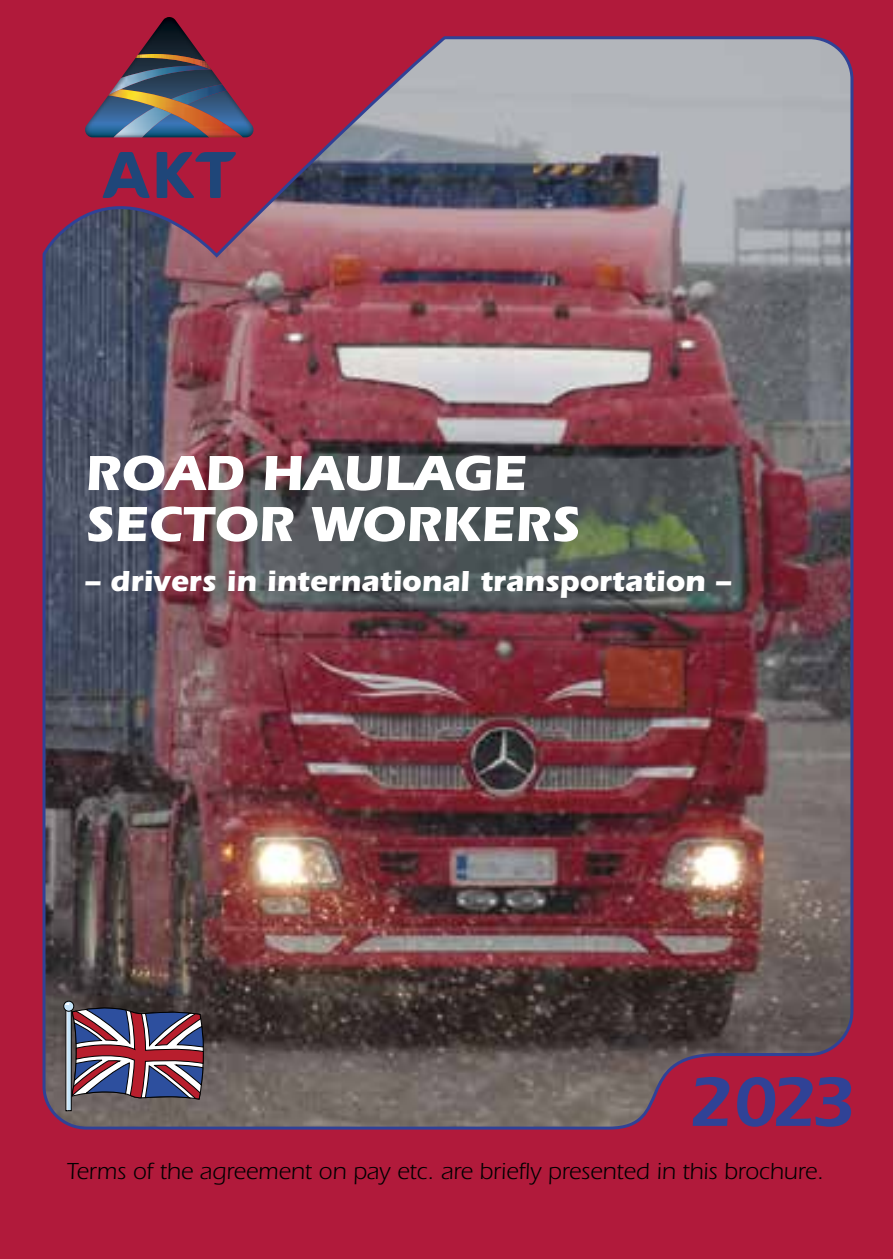
<style>
.page{position:relative;width:893px;height:1259px;background:#b11a3b}
.page>*{position:absolute;margin:0;border:0;box-sizing:border-box;transform-origin:0 0}
.t1{font:600 72px "Itc Eras";color:#304296}
.t2{font:700 51px/51px "Itc Eras";color:#fff}
.t3{font:700 30px "Itc Eras";color:#fff}
.t4{font:24px "Itc Eras";color:#000}
</style>
<div class="page">
<img style="left:152px;top:17px;width:34px;height:18px">
<img style="left:42px;top:35px;width:812px;height:1095px">
<svg style="left:68px;top:1100px;width:4px;height:11px"></svg>
<hr style="left:66px;top:1008px;width:2px;height:103px;background:#fff">
<div style="left:63px;top:1001px;width:11px;height:10px;border:1px solid #000;border-radius:50%"></div>
<svg style="left:65px;top:1002px;width:143px;height:98px"></svg>
<h2 class="t2" style="left:85px;top:447px;width:496px">ROAD HAULAGE<br>SECTOR WORKERS</h2>
<p class="t3" style="left:85px;top:564px;width:647px">– drivers in international transportation –</p>
<h1 class="t1" style="left:688px;top:1060px;width:169px">2023</h1>
<p class="t4" style="left:67px;top:1158px;width:758px">Terms of the agreement on pay etc. are briefly presented in this brochure.</p>
</div>
